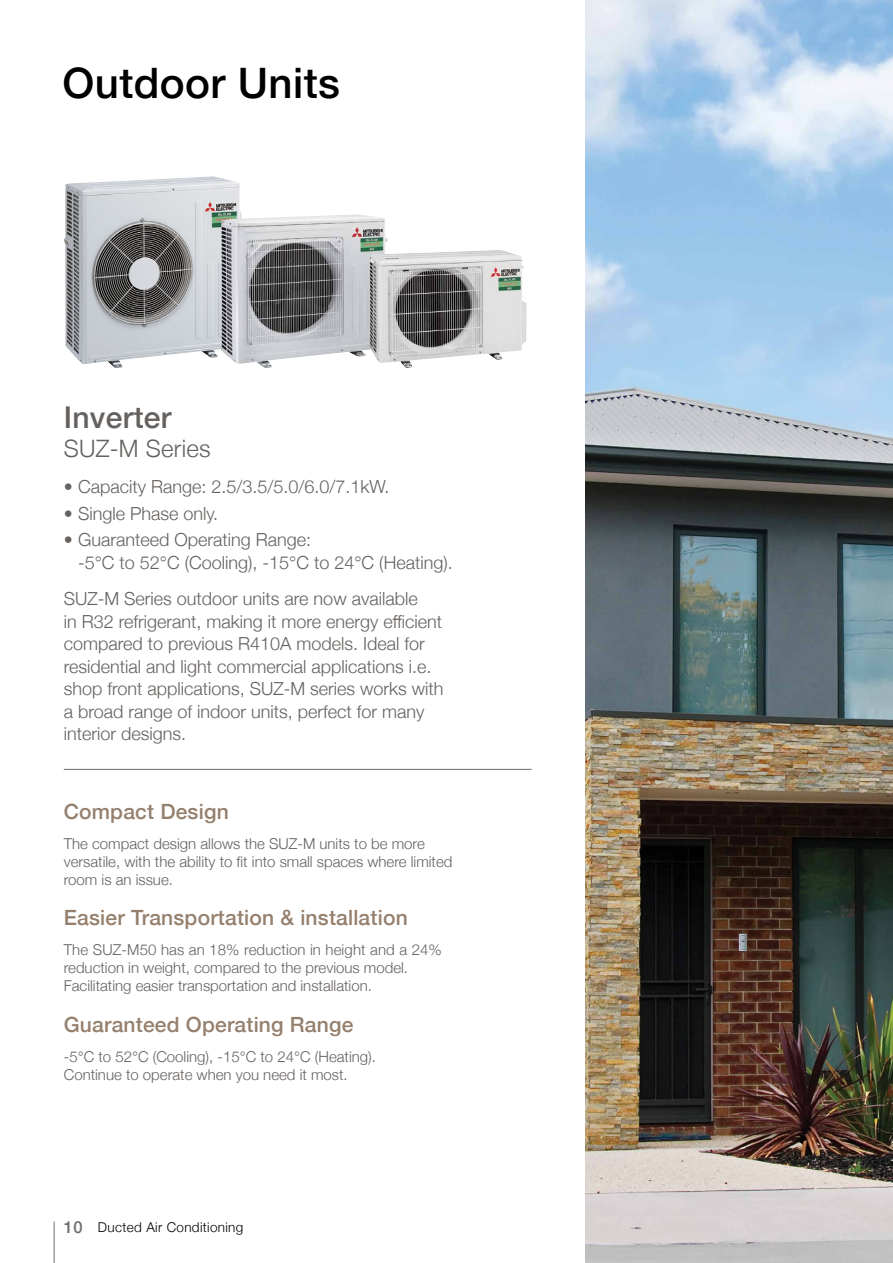
<style>
.page{position:relative;width:893px;height:1263px;background:#fff}
.page>*{position:absolute;margin:0;border:0;box-sizing:border-box;transform-origin:0 0}
.t1{font:500 42px "Helvetica Neue";letter-spacing:.01em;color:#000}
.t2{font:500 30px "Helvetica Neue";letter-spacing:.01em;color:#65615e}
.t3{font:300 24px "Helvetica Neue";letter-spacing:.01em;color:#65615e}
.t4{font:500 21px "Helvetica Neue";letter-spacing:.01em;color:#95806e}
.t5{font:300 18px/22.5px "Helvetica Neue";color:#65615e}
.t6{font:300 15px/18px "Helvetica Neue";color:#65615e}
.t7{font:300 13.5px "Helvetica Neue";letter-spacing:.025em;color:#000}
.s1{font-weight:500;font-size:16.5px;color:#6d6e71}
</style>
<div class="page">
<hr style="left:54px;top:1221px;width:1px;height:42px;background:#6d6e71">
<img style="left:585px;top:0;width:308px;height:1263px">
<hr style="left:64px;top:769px;width:468px;height:1px;background:#6d6e71">
<img style="left:64px;top:176px;width:178px;height:192px">
<img style="left:221px;top:214px;width:167px;height:154px">
<img style="left:369px;top:250px;width:157px;height:118px">
<h1 class="t1" style="left:63px;top:50px;width:279px">Outdoor Units</h1>
<h2 class="t2" style="left:64px;top:393px;width:109px">Inverter</h2>
<h3 class="t3" style="left:64px;top:429px;width:148px">SUZ-M Series</h3>
<p class="t5" style="left:64px;top:474px;width:327px">• Capacity Range: 2.5/3.5/5.0/6.0/7.1kW.</p>
<p class="t5" style="left:64px;top:500px;width:156px">• Single Phase only.</p>
<p class="t5" style="left:78px;top:527px;width:376px;text-indent:-14px">• Guaranteed Operating Range:<br>-5°C to 52°C (Cooling), -15°C to 24°C (Heating).</p>
<p class="t5" style="left:64px;top:586px;width:381px">SUZ-M Series outdoor units are now available<br>in R32 refrigerant, making it more energy efficient compared to previous R410A models. Ideal for residential and light commercial applications i.e. shop front applications, SUZ-M series works with a broad range of indoor units, perfect for many interior designs.</p>
<p class="t4" style="left:64px;top:795px;width:166px">Compact Design</p>
<p class="t6" style="left:64px;top:834px;width:390px">The compact design allows the SUZ-M units to be more versatile, with the ability to fit into small spaces where limited room is an issue.</p>
<p class="t4" style="left:64px;top:901px;width:345px">Easier Transportation &amp; installation</p>
<p class="t6" style="left:64px;top:939px;width:380px">The SUZ-M50 has an 18% reduction in height and a 24% reduction in weight, compared to the previous model.<br>Facilitating easier transportation and installation.</p>
<p class="t4" style="left:64px;top:1007px;width:291px">Guaranteed Operating Range</p>
<p class="t6" style="left:64px;top:1046px;width:314px">-5°C to 52°C (Cooling), -15°C to 24°C (Heating).<br>Continue to operate when you need it most.</p>
<p class="t7" style="left:64px;top:1216px;width:181px"><span class="s1">10</span> Ducted Air Conditioning</p>
</div>
